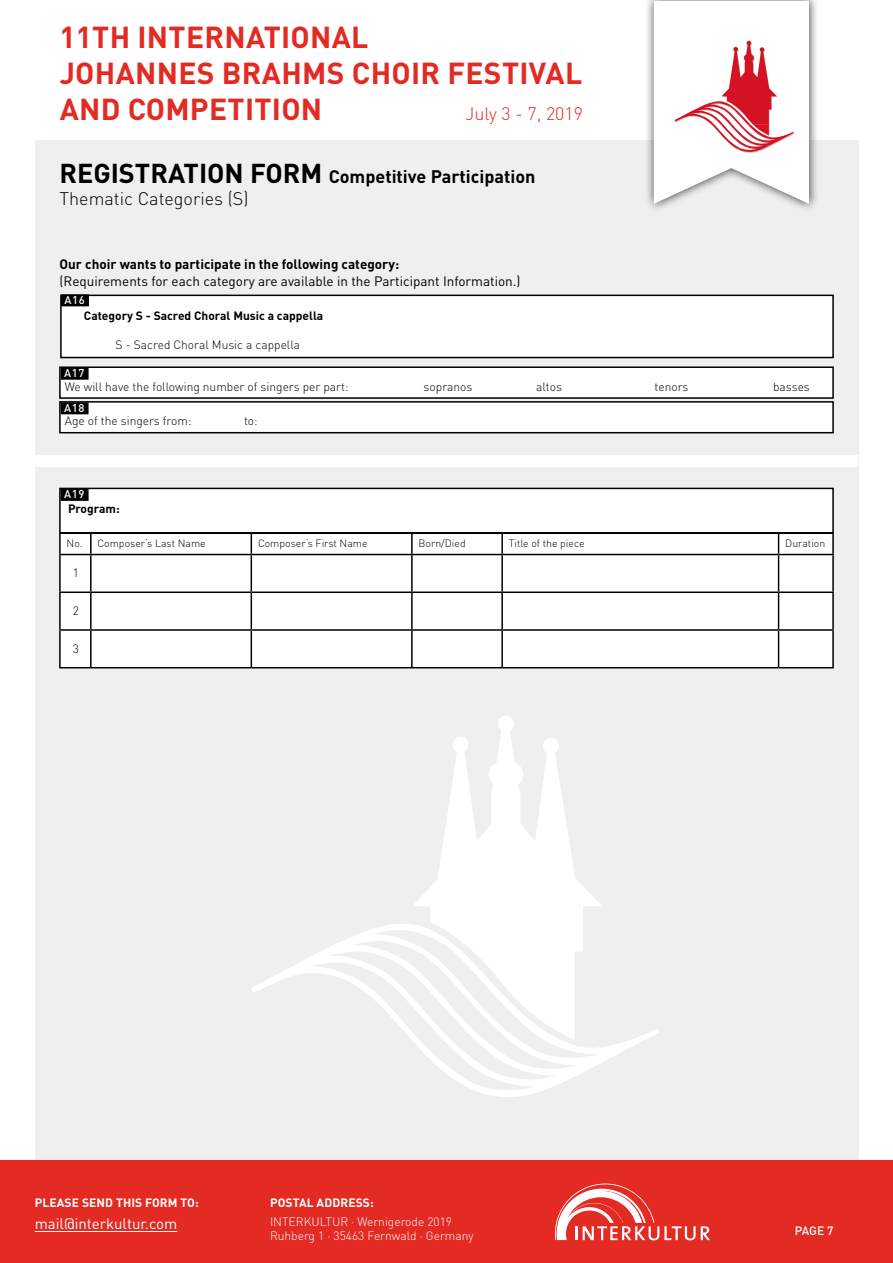
<style>
.page{position:relative;width:893px;height:1263px;background:#fff}
.page>*{position:absolute;margin:0;border:0;box-sizing:border-box;transform-origin:0 0}
.t1{font:700 30px/36px "DIN Pro";letter-spacing:.01em;color:#e32a23}
.t2{font:700 18px/21.6px "DIN Pro";color:#000}
.t3{font:300 18px "DIN Pro";color:#e32a23}
.t4{font:15px "DIN Pro";color:#fff}
.t5{font:13.5px "DIN Pro";color:#000}
.t6{font:700 13.5px "DIN Pro";color:#000}
.t7{font:300 12px "DIN Pro";color:#000}
.t8{font:300 12px/14.4px "DIN Pro";color:#fff}
.t9{font:700 12px "DIN Pro";color:#000}
.t10{font:700 12px "DIN Pro";letter-spacing:.01em;color:#fff}
.t11{font:500 12px "DIN Pro";color:#fff}
.t12{font:500 11.25px "DIN Pro";letter-spacing:.06em;color:#fff}
.t13{font:300 10.5px "DIN Pro";color:#000}
.s1{font-size:27px}
.s2{font-weight:300}
</style>
<div class="page">
<div style="left:35px;top:140px;width:823px;height:1021px;background:#efefef"></div>
<div style="left:0;top:1161px;width:893px;height:102px;background:#e32a23"></div>
<svg style="left:555px;top:1183px;width:155px;height:57px"></svg>
<div style="left:644px;top:0;width:174px;height:213px;background:#000;opacity:.75"></div>
<svg style="left:654px;top:1px;width:155px;height:203px"></svg>
<div style="left:61px;top:295px;width:772px;height:62px;background:#fff"></div>
<div style="left:60px;top:295px;width:774px;height:63px;border:2px solid #000"></div>
<div style="left:61px;top:294px;width:28px;height:12px;background:#000"></div>
<div style="left:35px;top:455px;width:823px;height:12px;background:#fff"></div>
<div style="left:60px;top:367px;width:773px;height:31px;background:#fff"></div>
<div style="left:61px;top:368px;width:28px;height:12px;background:#000"></div>
<div style="left:59px;top:366px;width:775px;height:33px;border:2px solid #000"></div>
<div style="left:60px;top:402px;width:773px;height:31px;background:#fff"></div>
<div style="left:61px;top:402px;width:28px;height:12px;background:#000"></div>
<div style="left:59px;top:401px;width:775px;height:32px;border:2px solid #000"></div>
<div style="left:60px;top:488px;width:773px;height:45px;background:#fff"></div>
<div style="left:61px;top:489px;width:28px;height:12px;background:#000"></div>
<div style="left:59px;top:488px;width:775px;height:46px;border:2px solid #000"></div>
<div style="left:61px;top:555px;width:771px;height:112px;background:#fff"></div>
<hr style="left:59px;top:532px;width:32px;height:2px;background:#000">
<hr style="left:59px;top:534px;width:2px;height:20px;background:#000">
<hr style="left:91px;top:532px;width:160px;height:2px;background:#000">
<hr style="left:251px;top:532px;width:161px;height:2px;background:#000">
<hr style="left:412px;top:532px;width:90px;height:2px;background:#000">
<hr style="left:502px;top:532px;width:277px;height:2px;background:#000">
<hr style="left:779px;top:532px;width:55px;height:2px;background:#000">
<svg style="left:60px;top:533px;width:772px;height:21px"></svg>
<hr style="left:832px;top:534px;width:2px;height:20px;background:#000">
<hr style="left:59px;top:554px;width:32px;height:1px;background:#000">
<hr style="left:59px;top:555px;width:2px;height:36px;background:#000">
<hr style="left:91px;top:554px;width:160px;height:1px;background:#000">
<hr style="left:90px;top:555px;width:2px;height:36px;background:#000">
<hr style="left:251px;top:554px;width:161px;height:1px;background:#000">
<hr style="left:251px;top:555px;width:1px;height:36px;background:#000">
<hr style="left:412px;top:554px;width:90px;height:1px;background:#000">
<hr style="left:411px;top:555px;width:2px;height:36px;background:#000">
<hr style="left:502px;top:554px;width:277px;height:1px;background:#000">
<hr style="left:501px;top:555px;width:2px;height:36px;background:#000">
<hr style="left:779px;top:554px;width:55px;height:1px;background:#000">
<hr style="left:778px;top:555px;width:1px;height:36px;background:#000">
<hr style="left:832px;top:555px;width:2px;height:36px;background:#000">
<hr style="left:59px;top:591px;width:32px;height:2px;background:#000">
<hr style="left:59px;top:593px;width:2px;height:36px;background:#000">
<hr style="left:91px;top:591px;width:160px;height:2px;background:#000">
<hr style="left:90px;top:593px;width:2px;height:36px;background:#000">
<hr style="left:251px;top:591px;width:161px;height:2px;background:#000">
<hr style="left:251px;top:593px;width:1px;height:36px;background:#000">
<hr style="left:412px;top:591px;width:90px;height:2px;background:#000">
<hr style="left:411px;top:593px;width:2px;height:36px;background:#000">
<hr style="left:502px;top:591px;width:277px;height:2px;background:#000">
<hr style="left:501px;top:593px;width:2px;height:36px;background:#000">
<hr style="left:779px;top:591px;width:55px;height:2px;background:#000">
<hr style="left:778px;top:593px;width:1px;height:36px;background:#000">
<hr style="left:832px;top:593px;width:2px;height:36px;background:#000">
<hr style="left:59px;top:629px;width:32px;height:2px;background:#000">
<hr style="left:59px;top:631px;width:2px;height:36px;background:#000">
<hr style="left:91px;top:629px;width:160px;height:2px;background:#000">
<hr style="left:90px;top:631px;width:2px;height:36px;background:#000">
<hr style="left:251px;top:629px;width:161px;height:2px;background:#000">
<hr style="left:251px;top:631px;width:1px;height:36px;background:#000">
<hr style="left:412px;top:629px;width:90px;height:2px;background:#000">
<hr style="left:411px;top:631px;width:2px;height:36px;background:#000">
<hr style="left:502px;top:629px;width:277px;height:2px;background:#000">
<hr style="left:501px;top:631px;width:2px;height:36px;background:#000">
<hr style="left:779px;top:629px;width:55px;height:2px;background:#000">
<hr style="left:778px;top:631px;width:1px;height:36px;background:#000">
<hr style="left:832px;top:631px;width:2px;height:36px;background:#000">
<hr style="left:59px;top:667px;width:32px;height:1px;background:#000">
<hr style="left:91px;top:667px;width:160px;height:1px;background:#000">
<hr style="left:251px;top:667px;width:161px;height:1px;background:#000">
<hr style="left:412px;top:667px;width:90px;height:1px;background:#000">
<hr style="left:502px;top:667px;width:277px;height:1px;background:#000">
<hr style="left:779px;top:667px;width:55px;height:1px;background:#000">
<svg style="left:251px;top:716px;width:408px;height:381px"></svg>
<hr style="left:35px;top:1231px;width:142px;height:1px;background:#fff">
<h1 class="t1" style="left:60px;top:18px;width:524px">11TH INTERNATIONAL<br>JOHANNES BRAHMS CHOIR FESTIVAL<br>AND COMPETITION</h1>
<h2 class="t3" style="left:465px;top:102px;width:119px">July 3 - 7, 2019</h2>
<h2 class="t2" style="left:60px;top:165px;width:477px"><span class="s1">REGISTRATION FORM</span> Competitive Participation<br><span class="s2">Thematic Categories (S)</span></h2>
<p class="t6" style="left:60px;top:255px;width:341px">Our choir wants to participate in the following category:</p>
<p class="t5" style="left:60px;top:271px;width:462px">(Requirements for each category are available in the Participant Information.)</p>
<p class="t9" style="left:84px;top:308px;width:241px">Category S - Sacred Choral Music a cappella</p>
<p class="t7" style="left:116px;top:336px;width:186px">S - Sacred Choral Music a cappella</p>
<p class="t12" style="left:64px;top:292px;width:22px">A16</p>
<p class="t12" style="left:64px;top:365px;width:22px">A17</p>
<p class="t12" style="left:64px;top:400px;width:22px">A18</p>
<p class="t7" style="left:65px;top:379px;width:285px">We will have the following number of singers per part:</p>
<p class="t7" style="left:424px;top:379px;width:50px">sopranos</p>
<p class="t7" style="left:536px;top:379px;width:27px">altos</p>
<p class="t7" style="left:655px;top:379px;width:35px">tenors</p>
<p class="t7" style="left:773px;top:379px;width:38px">basses</p>
<p class="t7" style="left:65px;top:413px;width:128px">Age of the singers from:</p>
<p class="t7" style="left:244px;top:413px;width:15px">to:</p>
<p class="t12" style="left:64px;top:487px;width:22px">A19</p>
<p class="t9" style="left:68px;top:500px;width:53px">Program:</p>
<p class="t13" style="left:67px;top:536px;width:141px">No. Composer‘s Last Name</p>
<p class="t13" style="left:258px;top:536px;width:111px">Composer‘s First Name</p>
<p class="t13" style="left:419px;top:536px;width:49px">Born/Died</p>
<p class="t13" style="left:509px;top:536px;width:77px">Title of the piece</p>
<p class="t13" style="left:785px;top:536px;width:42px">Duration</p>
<p class="t7" style="left:73px;top:565px;width:8px">1</p>
<p class="t7" style="left:73px;top:603px;width:8px">2</p>
<p class="t7" style="left:73px;top:640px;width:8px">3</p>
<p class="t10" style="left:35px;top:1195px;width:165px">PLEASE SEND THIS FORM TO:</p>
<p class="t4" style="left:35px;top:1214px;width:144px">mail@interkultur.com</p>
<p class="t10" style="left:270px;top:1195px;width:105px">POSTAL ADDRESS:</p>
<p class="t8" style="left:270px;top:1214px;width:205px">INTERKULTUR · Wernigerode 2019<br>Ruhberg 1 · 35463 Fernwald · Germany</p>
<p class="t11" style="left:795px;top:1222px;width:41px">PAGE 7</p>
</div>
